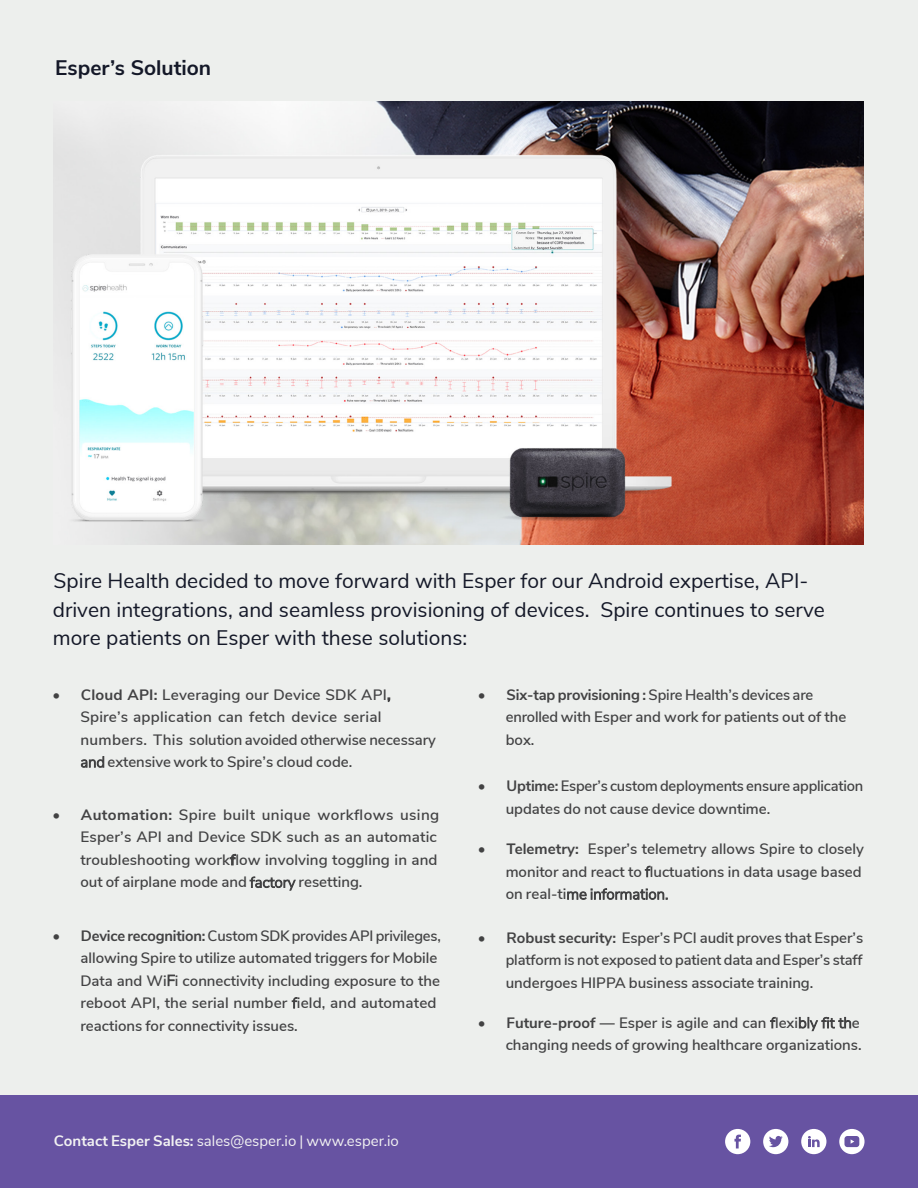
<style>
.page{position:relative;width:918px;height:1188px;background:#edefed}
.page>*{position:absolute;margin:0;border:0;box-sizing:border-box;transform-origin:0 0}
.t1{font:21px/28.5px "Nunito Sans";color:#141828}
.t2{font:700 21px "Nunito Sans";color:#141828}
.t3{font:600 15px/22.5px "Nunito Sans";color:#424243}
.t4{font:15px "Nunito Sans";color:#f2f2f2}
.s1{font-weight:700}
.s2{font-weight:300}
</style>
<div class="page">
<div style="left:0;top:1095px;width:918px;height:93px;background:#6753a2"></div>
<div style="left:725px;top:1129px;width:25px;height:25px;background:#fff;border-radius:50%"></div>
<svg style="left:734px;top:1135px;width:7px;height:13px"></svg>
<div style="left:839px;top:1129px;width:26px;height:25px;background:#fff;border-radius:50%"></div>
<svg style="left:844px;top:1136px;width:15px;height:11px"></svg>
<div style="left:763px;top:1129px;width:25px;height:25px;background:#fff;border-radius:50%"></div>
<svg style="left:769px;top:1136px;width:14px;height:11px"></svg>
<div style="left:801px;top:1129px;width:25px;height:25px;background:#fff;border-radius:50%"></div>
<svg style="left:808px;top:1136px;width:12px;height:11px"></svg>
<img style="left:53px;top:102px;width:811px;height:442px">
<p class="t2" style="left:55px;top:53px;width:158px">Esper’s Solution</p>
<p class="t1" style="left:53px;top:565px;width:774px">Spire Health decided to move forward with Esper for our Android expertise, API&shy;driven integrations, and seamless provisioning of devices. Spire continues to serve more patients on Esper with these solutions:</p>
<p class="t3" style="left:80px;top:682px;width:357px;text-indent:-28px"><span class="s1">• Cloud API:</span> Leveraging our Device SDK API, Spire’s application can fetch device serial numbers. This solution avoided otherwise necessary <span class="s2">and</span> extensive work to Spire’s cloud code.</p>
<p class="t3" style="left:80px;top:803px;width:360px;text-indent:-28px"><span class="s1">• Automation:</span> Spire built unique workflows using Esper’s API and Device SDK such as an automatic troubleshooting workflow involving toggling in and out of airplane mode and <span class="s2">factory</span> resetting.</p>
<p class="t3" style="left:80px;top:923px;width:362px;text-indent:-28px"><span class="s1">• Device recognition:</span> Custom SDK provides API privileges, allowing Spire to utilize automated triggers for Mobile Data and Wi<span class="s2">F</span>i connectivity including exposure to the reboot API, the serial number <span class="s2">f</span>ield, and automated reactions for connectivity issues.</p>
<p class="t4" style="left:54px;top:1130px;width:346px"><span class="s1">Contact Esper Sales:</span> sales@esper.io | www.esper.io</p>
<p class="t3" style="left:506px;top:682px;width:342px;text-indent:-28px"><span class="s1">• Six-tap provisioning :</span> Spire Health’s devices are enrolled with Esper and work for patients out of the box.</p>
<p class="t3" style="left:506px;top:774px;width:359px;text-indent:-28px"><span class="s1">• Uptime:</span> Esper’s custom deployments ensure application updates do not cause device downtime.</p>
<p class="t3" style="left:506px;top:837px;width:360px;text-indent:-28px"><span class="s1">• Telemetry:</span> Esper’s telemetry allows Spire to closely monitor and react to <span class="s2">f</span>luctuations in data usage based on real-ti<span class="s2">me information.</span></p>
<p class="t3" style="left:506px;top:925px;width:359px;text-align:justify;text-indent:-28px"><span class="s1">• Robust security:</span> Esper’s PCI audit proves that Esper’s platform is not exposed to patient data and Esper’s staff undergoes HIPPA business associate training.</p>
<p class="t3" style="left:478px;top:1011px;width:385px;text-align:right"><span class="s1">• Future-proof —</span> Esper is agile and can <span class="s2">f</span>lexi<span class="s2">bly fit th</span>e changing needs of growing healthcare organizations.</p>
</div>
